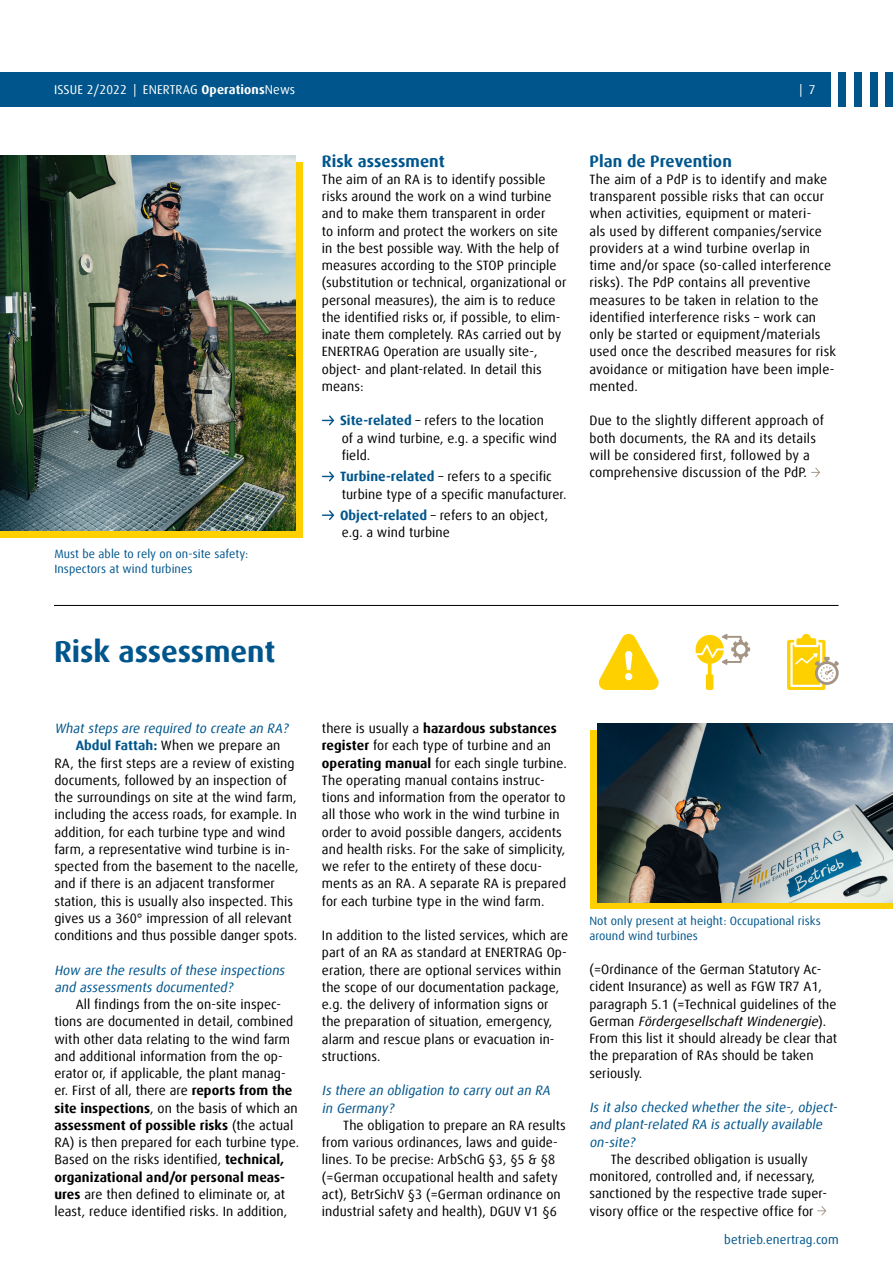
<style>
.page{position:relative;width:893px;height:1263px;background:#fff}
.page>*{position:absolute;margin:0;border:0;box-sizing:border-box;transform-origin:0 0}
.t1{font:700 30px "Dax Offc";color:#00568c}
.t2{font:700 16.5px "Dax Offc";letter-spacing:.005em;color:#00568c}
.t3{font:13.5px/17.2px "Dax Offc";letter-spacing:.005em;color:#000}
.t4{font:italic 13.5px/17.2px "Dax Offc";color:#00568c}
.t5{font:12.75px "Dax Offc";letter-spacing:.01em;color:#fff}
.t6{font:12.75px "Dax Offc";letter-spacing:.01em;color:#00568c}
.t7{font:12px/14.4px "Dax Offc";letter-spacing:.005em;color:#00568c}
.s1{font-weight:700}
.s2{font-weight:700;color:#00568c}
.s3{font-style:italic}
</style>
<div class="page">
<div style="left:590px;top:730px;width:303px;height:179px;background:#ffd000"></div>
<img style="left:597px;top:724px;width:296px;height:178px">
<div style="left:0;top:72px;width:831px;height:34px;background:#00568c"></div>
<div style="left:885px;top:72px;width:8px;height:34px;background:#00568c"></div>
<div style="left:870px;top:72px;width:7px;height:34px;background:#00568c"></div>
<div style="left:854px;top:72px;width:8px;height:34px;background:#00568c"></div>
<div style="left:839px;top:72px;width:7px;height:34px;background:#00568c"></div>
<div style="left:0;top:162px;width:303px;height:376px;background:#ffd000"></div>
<img style="left:0;top:155px;width:295px;height:376px">
<svg style="left:322px;top:415px;width:12px;height:10px"></svg>
<svg style="left:322px;top:471px;width:12px;height:10px"></svg>
<svg style="left:322px;top:510px;width:12px;height:10px"></svg>
<svg style="left:811px;top:468px;width:9px;height:9px"></svg>
<svg style="left:817px;top:1206px;width:9px;height:9px"></svg>
<hr style="left:54px;top:605px;width:784px;height:1px;background:#000">
<svg style="left:787px;top:634px;width:52px;height:56px"></svg>
<svg style="left:695px;top:634px;width:55px;height:56px"></svg>
<svg style="left:598px;top:634px;width:61px;height:56px"></svg>
<p class="t5" style="left:54px;top:81px;width:243px">ISSUE 2/2022 | ENERTRAG <span class="s1">Operations</span>News</p>
<p class="t5" style="left:800px;top:82px;width:18px">| 7</p>
<p class="t7" style="left:54px;top:547px;width:196px">Must be able to rely on on-site safety:<br>Inspectors at wind turbines</p>
<p class="t2" style="left:322px;top:150px;width:124px">Risk assessment</p>
<p class="t3" style="left:322px;top:171px;width:246px">The aim of an RA is to identify possible risks around the work on a wind turbine and to make them transparent in order<br>to inform and protect the workers on site in the best possible way. With the help of measures according to the STOP principle (substitution or technical, organizational or personal measures), the aim is to reduce the identified risks or, if possible, to elim&shy;inate them completely. RAs carried out by ENERTRAG Operation are usually site-, object- and plant-related. In detail this means:</p>
<p class="t3" style="left:340px;top:412px;width:218px"><span class="s2">Site-related</span> – refers to the location of a wind turbine, e.g. a specific wind field.</p>
<p class="t3" style="left:340px;top:468px;width:228px"><span class="s2">Turbine-related</span> – refers to a specific turbine type of a specific manufacturer.</p>
<p class="t3" style="left:340px;top:507px;width:210px"><span class="s2">Object-related</span> – refers to an object, e.g. a wind turbine</p>
<p class="t2" style="left:589px;top:150px;width:144px">Plan de Prevention</p>
<p class="t3" style="left:589px;top:171px;width:248px">The aim of a PdP is to identify and make transparent possible risks that can occur when activities, equipment or materi-<br>als used by different companies/service providers at a wind turbine overlap in time and/or space (so-called interference risks). The PdP contains all preventive measures to be taken in relation to the identified interference risks – work can only be started or equipment/materials used once the described measures for risk avoidance or mitigation have been imple&shy;mented.</p>
<p class="t3" style="left:589px;top:412px;width:236px">Due to the slightly different approach of both documents, the RA and its details will be considered first, followed by a comprehensive discussion of the PdP.</p>
<h1 class="t1" style="left:54px;top:632px;width:223px">Risk assessment</h1>
<p class="t4" style="left:54px;top:720px;width:238px">Whatsteps are required to create an RA?</p>
<p class="t3" style="left:76px;top:737px;width:206px"><span class="s2">Abdul Fattah:</span> When we prepare an</p>
<p class="t3" style="left:54px;top:754px;width:242px">RA, the first steps are a review of existing</p>
<p class="t3" style="left:54px;top:772px;width:234px">documents, followed by an inspection of</p>
<p class="t3" style="left:54px;top:789px;width:244px">the surroundings on site at the wind farm,</p>
<p class="t3" style="left:54px;top:806px;width:244px">including the access roads, for example. In</p>
<p class="t3" style="left:54px;top:823px;width:232px">addition, for each turbine type and wind</p>
<p class="t3" style="left:54px;top:841px;width:237px">farm, a representative wind turbine is in-</p>
<p class="t3" style="left:54px;top:858px;width:246px">spected from the basement to the nacelle,</p>
<p class="t3" style="left:54px;top:875px;width:222px">and if there is an adjacent transformer</p>
<p class="t3" style="left:54px;top:892px;width:240px">station, this is usually also inspected. This</p>
<p class="t3" style="left:54px;top:910px;width:239px">gives us a 360° impression of all relevant</p>
<p class="t3" style="left:54px;top:927px;width:244px">conditions and thus possible danger spots.</p>
<p class="t4" style="left:54px;top:961px;width:235px">How are the results ofthese inspections and assessments documented?</p>
<p class="t3" style="left:54px;top:996px;width:246px;text-indent:21px">All findings from the on-site inspec&shy;tions are documented in detail, combined with other data relating to the wind farm and additional information from the op&shy;erator or, if applicable, the plant manag&shy;er. First of all, there are <span class="s1">reports from the site inspections</span>, on the basis of which an <span class="s1">assessment of possible risks</span> (the actual RA) is then prepared for each turbine type.<br>Based on the risks identified, <span class="s1">technical, organizational and/or personal meas&shy;ures</span> are then defined to eliminate or, at least, reduce identified risks. In addition,</p>
<p class="t3" style="left:322px;top:720px;width:246px">there is usually a <span class="s1">hazardous substances register</span> for each type of turbine and an <span class="s1">operating manual</span> for each single turbine.<br>The operating manual contains instruc&shy;tions and information from the operator to all those who work in the wind turbine in order to avoid possible dangers, accidents and health risks. For the sake of simplicity, we refer to the entirety of these docu&shy;ments as an RA. A separate RA is prepared for each turbine type in the wind farm.</p>
<p class="t3" style="left:322px;top:927px;width:248px">In addition to the listed services, which are part of an RA as standard at ENERTRAG Op&shy;eration, there are optional services within the scope of our documentation package, e.g. the delivery of information signs or the preparation of situation, emergency, alarm and rescue plans or evacuation in&shy;structions.</p>
<p class="t4" style="left:322px;top:1082px;width:233px">Is there an obligation to carry outan RA in Germany?</p>
<p class="t3" style="left:322px;top:1117px;width:245px;text-indent:21px">The obligation to prepare an RA results from various ordinances, laws and guide&shy;lines. To be precise: ArbSchG §3, §5 &amp; §8 (=German occupational health and safety act), BetrSichV §3 (=German ordinance on industrial safety and health), DGUV V1 §6</p>
<p class="t7" style="left:589px;top:914px;width:233px">Not only present at height: Occupational risks around wind turbines</p>
<p class="t3" style="left:589px;top:961px;width:249px">(=Ordinance of the German Statutory Ac&shy;cident Insurance) as well as FGW TR7 A1, paragraph 5.1 (=Technical guidelines of the G e r m a n <span class="s3">FördergesellschaftWindenergie</span>) .<br>From this list it should already be clear that the preparation of RAs should be taken seriously.</p>
<p class="t4" style="left:589px;top:1099px;width:252px">Is italso checked whetherthe site-,object&shy;and plant-related RA is actually available on-site?</p>
<p class="t3" style="left:589px;top:1150px;width:239px;text-indent:21px">The described obligation is usually monitored, controlled and, if necessary, sanctioned by the respective trade super&shy;visory office or the respective office for</p>
<p class="t6" style="left:724px;top:1231px;width:116px">betrieb.enertrag.com</p>
</div>
